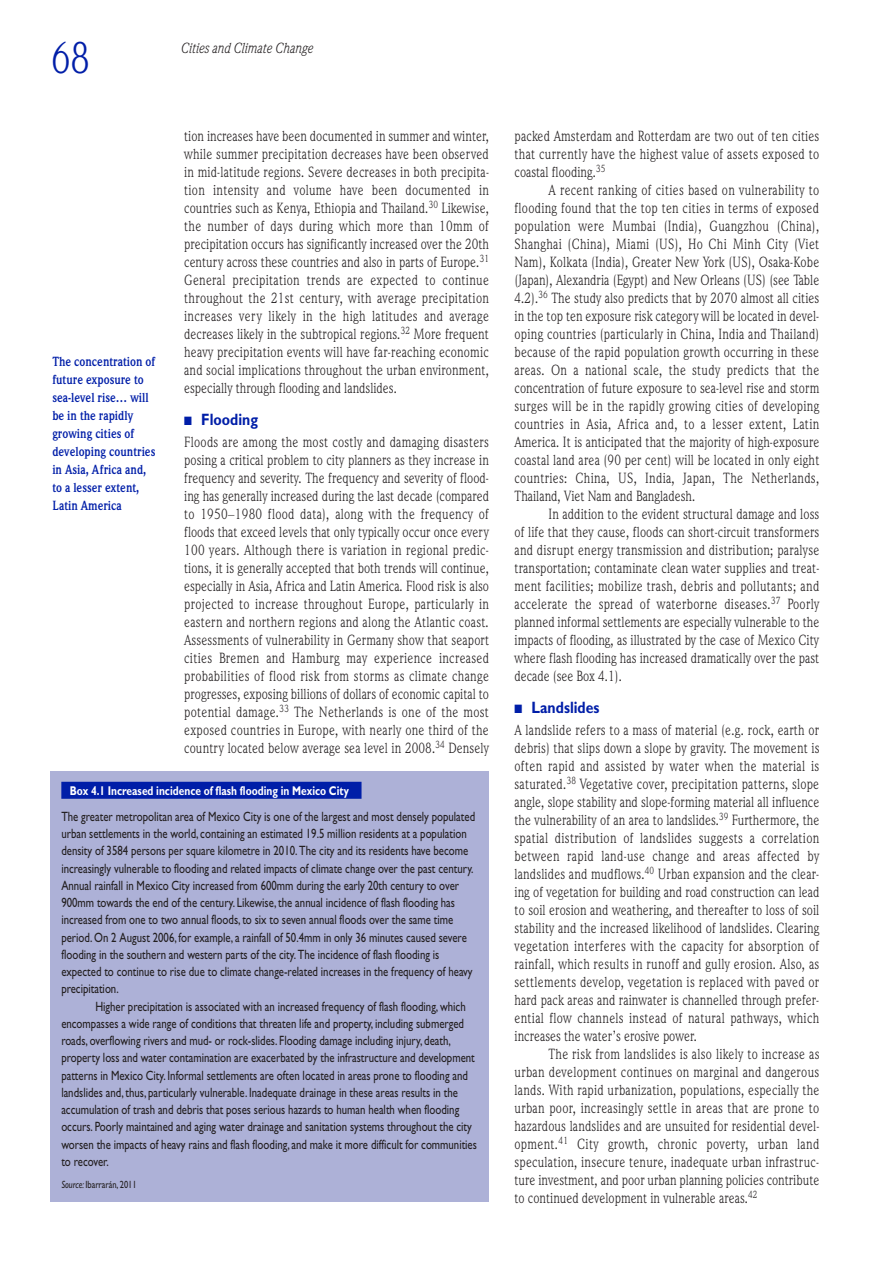
<style>
.page{position:relative;width:893px;height:1263px;background:#fff}
.page>*{position:absolute;margin:0;border:0;box-sizing:border-box;transform-origin:0 0}
.t1{font:45px "Weidemann IT Cby BT";color:#001ea8;scale:.85 1}
.t2{font:700 16.5px "Gill Sans";color:#001ea8;scale:.85 1}
.t3{font:15px/18px "Weidemann IT Cby BT";color:#231f20;text-align:justify;scale:.85 1}
.t4{font:italic 15px "Weidemann IT Cby BT";color:#231f20;scale:.85 1}
.t5{font:13.5px "Gill Sans";color:#231f20;scale:.8 1}
.t6{font:700 13.5px/18px "Weidemann IT Cby BT";color:#001ea8;scale:.85 1}
.t7{font:700 12.75px "Gill Sans";color:#fff;scale:.8 1}
.t8{font:10.5px "Gill Sans";color:#231f20;scale:.8 1}
.s1{font-style:italic}
</style>
<div class="page">
<div style="left:51px;top:771px;width:438px;height:431px;background:#adb1d7"></div>
<div style="left:61px;top:782px;width:300px;height:17px;background:#001ea8"></div>
<h1 class="t1" style="left:51px;top:43px;width:48px">68</h1>
<p class="t4" style="left:181px;top:43px;width:157px">Cities and Climate Change</p>
<p class="t3" style="left:184px;top:128px;width:360px">tion increases have been documented in summer and winter, while summer precipitation decreases have been observed in mid-latitude regions. Severe decreases in both precipita&shy;tion intensity and volume have been documented in countries such as Kenya, Ethiopia and Thailand.<sup>30</sup> Likewise, the number of days during which more than 10mm of precipitation occurs has significantly increased over the 20th century across these countries and also in parts of Europe.<sup>31<br></sup>General precipitation trends are expected to continue throughout the 21st century, with average precipitation increases very likely in the high latitudes and average decreases likely in the subtropical regions.<sup>32</sup> More frequent heavy precipitation events will have far-reaching economic and social implications throughout the urban environment, especially through flooding and landslides.</p>
<p class="t2" style="left:184px;top:413px;width:88px">■ Flooding</p>
<p class="t3" style="left:184px;top:434px;width:360px">Floods are among the most costly and damaging disasters posing a critical problem to city planners as they increase in frequency and severity. The frequency and severity of flood&shy;ing has generally increased during the last decade (compared to 1950–1980 flood data), along with the frequency of floods that exceed levels that only typically occur once every 100 years. Although there is variation in regional predic&shy;tions, it is generally accepted that both trends will continue, especially in Asia, Africa and Latin America. Flood risk is also projected to increase throughout Europe, particularly in eastern and northern regions and along the Atlantic coast.<br>Assessments of vulnerability in Germany show that seaport cities Bremen and Hamburg may experience increased probabilities of flood risk from storms as climate change progresses, exposing billions of dollars of economic capital to potential damage.<sup>33</sup> The Netherlands is one of the most exposed countries in Europe, with nearly one third of the country located below average sea level in 2008.<sup>34</sup> Densely</p>
<p class="t7" style="left:70px;top:786px;width:350px">Box 4.1 Increased incidence of flash flooding in Mexico City</p>
<p class="t5" style="left:61px;top:812px;width:519px">The greater metropolitan area of Mexico City is one of the largest and most densely populated</p>
<p class="t5" style="left:61px;top:829px;width:508px">urban settlements in the world, containing an estimated 19.5 million residents at a population</p>
<p class="t5" style="left:61px;top:846px;width:510px">density of 3584 persons per square kilometre in 2010. The city and its residents have become</p>
<p class="t5" style="left:61px;top:863px;width:516px">increasingly vulnerable to flooding and related impacts of climate change over the past century.</p>
<p class="t5" style="left:61px;top:881px;width:498px">Annual rainfall in Mexico City increased from 600mm during the early 20th century to over</p>
<p class="t5" style="left:61px;top:898px;width:493px">900mm towards the end of the century. Likewise, the annual incidence of flash flooding has</p>
<p class="t5" style="left:61px;top:915px;width:491px">increased from one to two annual floods, to six to seven annual floods over the same time</p>
<p class="t5" style="left:61px;top:932px;width:508px">period. On 2 August 2006, for example, a rainfall of 50.4mm in only 36 minutes caused severe</p>
<p class="t5" style="left:61px;top:950px;width:474px">flooding in the southern and western parts of the city. The incidence of flash flooding is</p>
<p class="t5" style="left:61px;top:967px;width:515px">expected to continue to rise due to climate change-related increases in the frequency of heavy</p>
<p class="t5" style="left:61px;top:984px;width:73px">precipitation.</p>
<p class="t5" style="left:95px;top:1001px;width:464px">Higher precipitation is associated with an increased frequency of flash flooding, which</p>
<p class="t5" style="left:61px;top:1019px;width:505px">encompasses a wide range of conditions that threaten life and property, including submerged</p>
<p class="t5" style="left:61px;top:1036px;width:488px">roads, overflowing rivers and mud- or rock-slides. Flooding damage including injury, death,</p>
<p class="t5" style="left:61px;top:1053px;width:518px">property loss and water contamination are exacerbated by the infrastructure and development</p>
<p class="t5" style="left:61px;top:1070px;width:510px">patterns in Mexico City. Informal settlements are often located in areas prone to flooding and</p>
<p class="t5" style="left:61px;top:1088px;width:497px">landslides and, thus, particularly vulnerable. Inadequate drainage in these areas results in the</p>
<p class="t5" style="left:61px;top:1105px;width:499px">accumulation of trash and debris that poses serious hazards to human health when flooding</p>
<p class="t5" style="left:61px;top:1122px;width:514px">occurs. Poorly maintained and aging water drainage and sanitation systems throughout the city</p>
<p class="t5" style="left:61px;top:1139px;width:521px">worsen the impacts of heavy rains and flash flooding, and make it more difficult for communities</p>
<p class="t5" style="left:61px;top:1157px;width:61px">to recover.</p>
<p class="t8" style="left:61px;top:1181px;width:96px"><span class="s1">Source:</span> Ibarrarán, 2011</p>
<p class="t6" style="left:52px;top:354px;width:123px">The concentration of future exposure to sea-level rise… will be in the rapidly growing cities of developing countries in Asia, Africa and, to a lesser extent,<br>Latin America</p>
<p class="t3" style="left:514px;top:128px;width:360px">packed Amsterdam and Rotterdam are two out of ten cities that currently have the highest value of assets exposed to coastal flooding.<sup>35</sup></p>
<p class="t3" style="left:514px;top:182px;width:360px;text-indent:34px">A recent ranking of cities based on vulnerability to flooding found that the top ten cities in terms of exposed population were Mumbai (India), Guangzhou (China), Shanghai (China), Miami (US), Ho Chi Minh City (Viet Nam), Kolkata (India), Greater New York (US), Osaka-Kobe (Japan), Alexandria (Egypt) and New Orleans (US) (see Table 4.2).<sup>36</sup> The study also predicts that by 2070 almost all cities in the top ten exposure risk category will be located in devel&shy;oping countries (particularly in China, India and Thailand) because of the rapid population growth occurring in these areas. On a national scale, the study predicts that the concentration of future exposure to sea-level rise and storm surges will be in the rapidly growing cities of developing countries in Asia, Africa and, to a lesser extent, Latin America. It is anticipated that the majority of high-exposure coastal land area (90 per cent) will be located in only eight countries: China, US, India, Japan, The Netherlands, Thailand, Viet Nam and Bangladesh.</p>
<p class="t3" style="left:514px;top:506px;width:360px;text-indent:34px">In addition to the evident structural damage and loss of life that they cause, floods can short-circuit transformers and disrupt energy transmission and distribution; paralyse transportation; contaminate clean water supplies and treat&shy;ment facilities; mobilize trash, debris and pollutants; and accelerate the spread of waterborne diseases.<sup>37</sup> Poorly planned informal settlements are especially vulnerable to the impacts of flooding, as illustrated by the case of Mexico City where flash flooding has increased dramatically over the past decade (see Box 4.1).</p>
<p class="t2" style="left:514px;top:701px;width:101px">■ Landslides</p>
<p class="t3" style="left:514px;top:722px;width:360px">A landslide refers to a mass of material (e.g. rock, earth or debris) that slips down a slope by gravity. The movement is often rapid and assisted by water when the material is saturated.<sup>38</sup> Vegetative cover, precipitation patterns, slope angle, slope stability and slope-forming material all influence the vulnerability of an area to landslides.<sup>39</sup> Furthermore, the spatial distribution of landslides suggests a correlation between rapid land-use change and areas affected by landslides and mudflows.<sup>40</sup> Urban expansion and the clear&shy;ing of vegetation for building and road construction can lead to soil erosion and weathering, and thereafter to loss of soil stability and the increased likelihood of landslides. Clearing vegetation interferes with the capacity for absorption of rainfall, which results in runoff and gully erosion. Also, as settlements develop, vegetation is replaced with paved or hard pack areas and rainwater is channelled through prefer&shy;ential flow channels instead of natural pathways, which increases the water’s erosive power.</p>
<p class="t3" style="left:514px;top:1046px;width:360px;text-indent:34px">The risk from landslides is also likely to increase as urban development continues on marginal and dangerous lands. With rapid urbanization, populations, especially the urban poor, increasingly settle in areas that are prone to hazardous landslides and are unsuited for residential devel&shy;opment.<sup>41</sup> City growth, chronic poverty, urban land speculation, insecure tenure, inadequate urban infrastruc&shy;ture investment, and poor urban planning policies contribute to continued development in vulnerable areas.<sup>42</sup></p>
</div>
